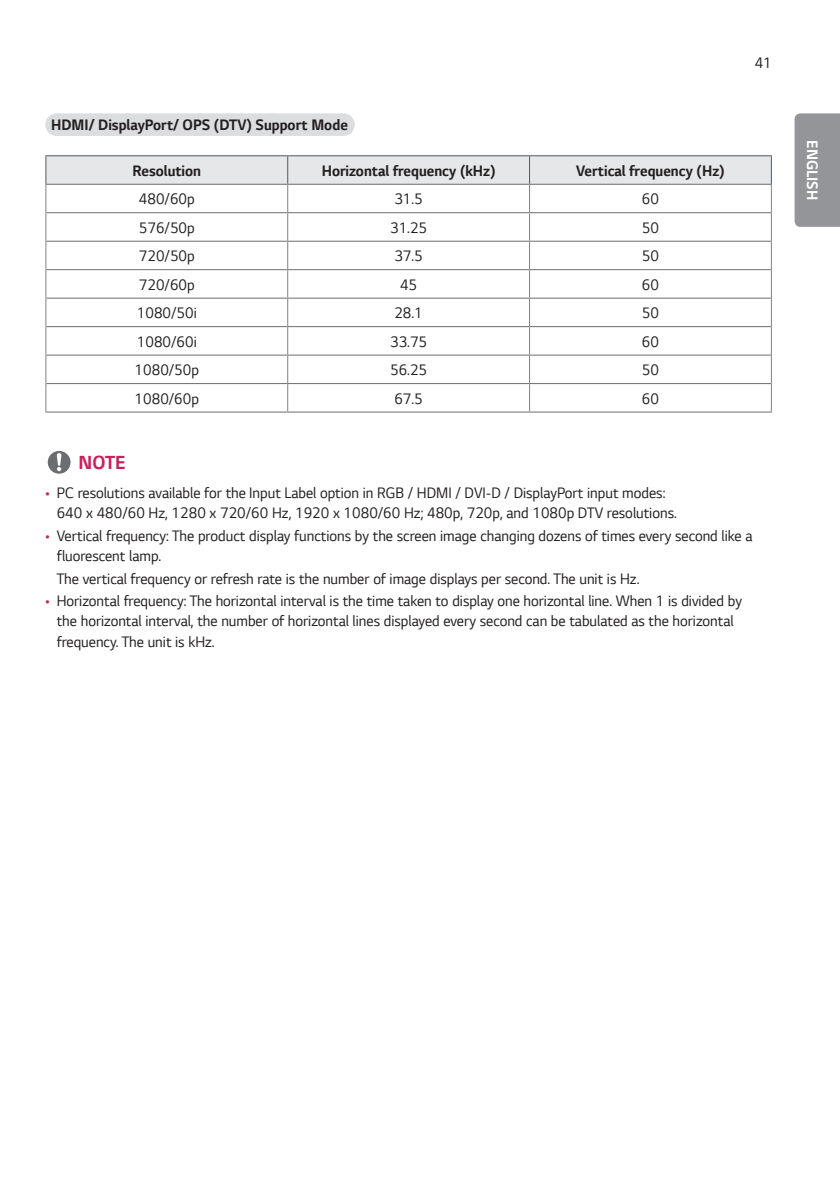
<style>
.page{position:relative;width:840px;height:1191px;background:#fff}
.page>*{position:absolute;margin:0;border:0;box-sizing:border-box;transform-origin:0 0}
.Warning{font:700 20px "LG Smart";color:#c8205d;scale:.95 1}
.Bullet_Indent{font:16px/20px "LG Smart";color:#231f20;scale:.95 1}
.Body_Center{font:16px "LG Smart";color:#231f20;scale:.95 1}
.Body_Bold_Center{font:700 16px "LG Smart";color:#231f20;scale:.95 1}
.Gray_Title{font:700 16px "LG Smart";color:#231f20;scale:.95 1}
.t1{font:700 16px "LG Smart";color:#fff;scale:.95 1}
.s1{color:#c8205d}
</style>
<div class="page">
<div style="left:794px;top:113px;width:45px;height:114px;background:#939598"></div>
<div style="left:56px;top:114px;width:286px;height:22px;background:#dcdddf"></div>
<svg style="left:128px;top:113px;width:178px;height:1px"></svg>
<svg style="left:342px;top:113px;width:1px;height:23px"></svg>
<hr style="left:45px;top:411px;width:242px;height:1px;background:#6c6d70">
<hr style="left:287px;top:411px;width:242px;height:1px;background:#6c6d70">
<hr style="left:529px;top:411px;width:242px;height:1px;background:#6c6d70">
<hr style="left:45px;top:155px;width:242px;height:1px;background:#57585a">
<hr style="left:287px;top:155px;width:242px;height:1px;background:#57585a">
<hr style="left:529px;top:155px;width:242px;height:1px;background:#57585a">
<svg style="left:45px;top:156px;width:726px;height:255px"></svg>
<svg style="left:48px;top:451px;width:22px;height:23px"></svg>
<p class="Gray_Title" style="left:51px;top:114px;width:314px">HDMI/ DisplayPort/ OPS (DTV) Support Mode</p>
<p class="Body_Bold_Center" style="left:132px;top:160px;width:74px">Resolution</p>
<p class="Body_Bold_Center" style="left:321px;top:160px;width:184px">Horizontal frequency (kHz)</p>
<p class="Body_Bold_Center" style="left:576px;top:160px;width:158px">Vertical frequency (Hz)</p>
<p class="Body_Center" style="left:139px;top:188px;width:60px">480/60p</p>
<p class="Body_Center" style="left:394px;top:188px;width:31px">31.5</p>
<p class="Body_Center" style="left:641px;top:188px;width:20px">60</p>
<p class="Body_Center" style="left:139px;top:217px;width:60px">576/50p</p>
<p class="Body_Center" style="left:390px;top:217px;width:40px">31.25</p>
<p class="Body_Center" style="left:641px;top:217px;width:20px">50</p>
<p class="Body_Center" style="left:139px;top:245px;width:60px">720/50p</p>
<p class="Body_Center" style="left:394px;top:245px;width:31px">37.5</p>
<p class="Body_Center" style="left:641px;top:245px;width:20px">50</p>
<p class="Body_Center" style="left:139px;top:274px;width:60px">720/60p</p>
<p class="Body_Center" style="left:400px;top:274px;width:20px">45</p>
<p class="Body_Center" style="left:641px;top:274px;width:20px">60</p>
<p class="Body_Center" style="left:137px;top:302px;width:64px">1080/50i</p>
<p class="Body_Center" style="left:394px;top:302px;width:31px">28.1</p>
<p class="Body_Center" style="left:641px;top:302px;width:20px">50</p>
<p class="Body_Center" style="left:137px;top:331px;width:64px">1080/60i</p>
<p class="Body_Center" style="left:390px;top:331px;width:40px">33.75</p>
<p class="Body_Center" style="left:641px;top:331px;width:20px">60</p>
<p class="Body_Center" style="left:134px;top:359px;width:69px">1080/50p</p>
<p class="Body_Center" style="left:390px;top:359px;width:40px">56.25</p>
<p class="Body_Center" style="left:641px;top:359px;width:20px">50</p>
<p class="Body_Center" style="left:134px;top:388px;width:69px">1080/60p</p>
<p class="Body_Center" style="left:394px;top:388px;width:31px">67.5</p>
<p class="Body_Center" style="left:641px;top:388px;width:20px">60</p>
<p class="Bullet_Indent" style="left:754px;top:52px;width:20px">41</p>
<p class="Warning" style="left:79px;top:449px;width:51px">NOTE</p>
<p class="Bullet_Indent" style="left:57px;top:482px;width:654px;text-indent:-11px"><span class="s1">•</span> PC resolutions available for the Input Label option in RGB / HDMI / DVI-D / DisplayPort input modes:<br>640 x 480/60 Hz, 1280 x 720/60 Hz, 1920 x 1080/60 Hz; 480p, 720p, and 1080p DTV resolutions.</p>
<p class="Bullet_Indent" style="left:57px;top:525px;width:733px;text-indent:-11px"><span class="s1">•</span> Vertical frequency: The product display functions by the screen image changing dozens of times every second like a fluorescent lamp.</p>
<p class="Bullet_Indent" style="left:57px;top:568px;width:614px">The vertical frequency or refresh rate is the number of image displays per second. The unit is Hz.</p>
<p class="Bullet_Indent" style="left:57px;top:591px;width:722px;text-indent:-11px"><span class="s1">•</span> Horizontal frequency: The horizontal interval is the time taken to display one horizontal line. When 1 is divided by the horizontal interval, the number of horizontal lines displayed every second can be tabulated as the horizontal frequency. The unit is kHz.</p>
<p class="t1" style="left:822px;top:140px;width:65px;rotate:90deg">ENGLISH</p>
</div>
